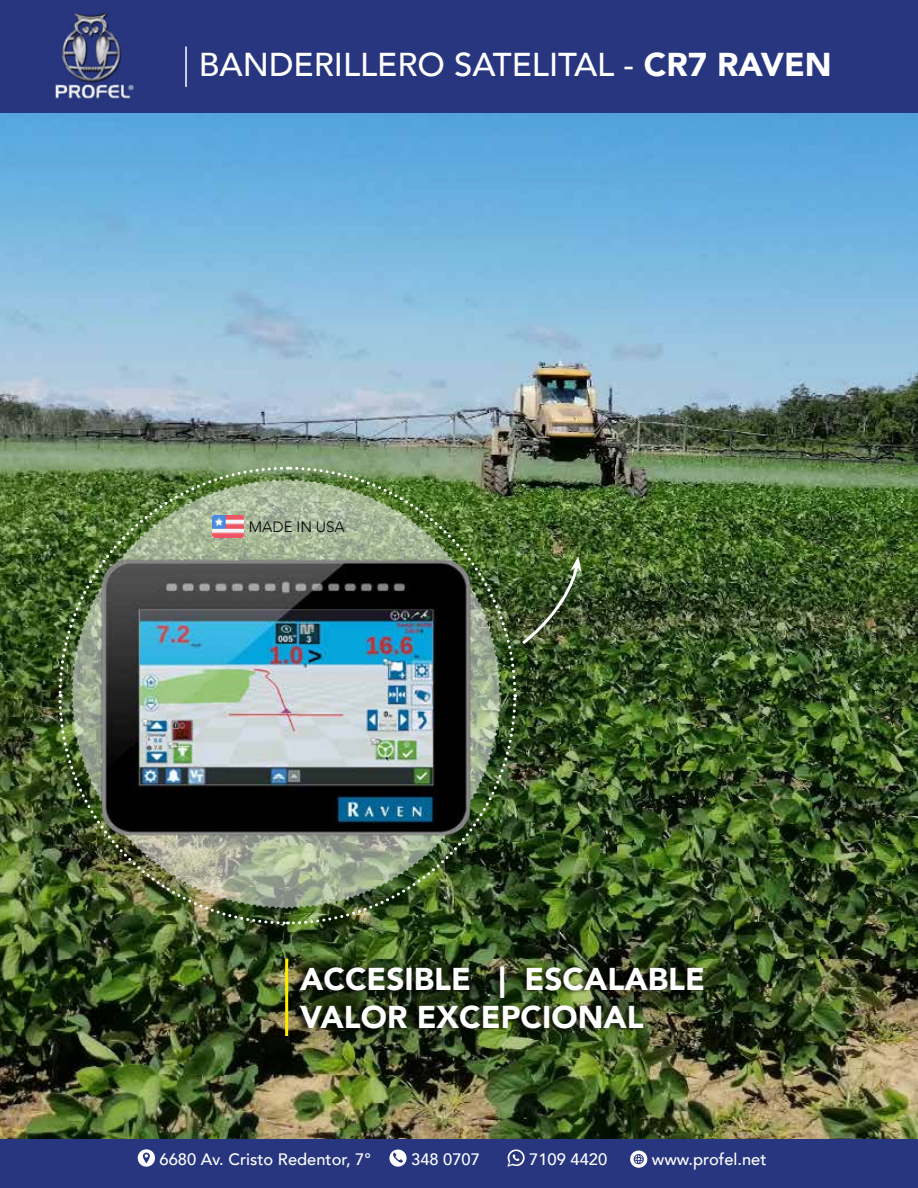
<style>
.page{position:relative;width:918px;height:1188px;background:#fff}
.page>*{position:absolute;margin:0;border:0;box-sizing:border-box;transform-origin:0 0}
.t1{font:500 33px "Avenir";color:#fff}
.t2{font:900 31.5px/37.8px "Avenir";color:#fff}
.t3{font:500 16.5px "Avenir";color:#fff}
.t4{font:300 15px "Avenir";color:#000}
.s1{font-weight:900}
</style>
<div class="page">
<img style="left:0;top:113px;width:918px;height:1026px">
<img style="left:519px;top:556px;width:63px;height:91px">
<div style="left:0;top:0;width:918px;height:113px;background:#27367e"></div>
<img style="left:55px;top:12px;width:79px;height:87px">
<div style="left:292px;top:964px;width:411px;height:69px;background:#000;opacity:.75"></div>
<hr style="left:185px;top:47px;width:2px;height:40px;background:#fff">
<hr style="left:285px;top:959px;width:3px;height:77px;background:#ffed00">
<div style="left:0;top:1139px;width:918px;height:49px;background:#27367e"></div>
<svg style="left:137px;top:1149px;width:18px;height:18px"></svg>
<svg style="left:389px;top:1150px;width:18px;height:17px"></svg>
<svg style="left:507px;top:1149px;width:18px;height:18px"></svg>
<svg style="left:630px;top:1151px;width:18px;height:17px"></svg>
<img style="left:290px;top:696px;width:228px;height:230px">
<img style="left:287px;top:465px;width:231px;height:228px">
<img style="left:57px;top:465px;width:228px;height:231px">
<img style="left:57px;top:698px;width:230px;height:228px">
<h1 class="t1" style="left:199px;top:36px;width:635px">BANDERILLERO SATELITAL - <span class="s1">CR7 RAVEN</span></h1>
<p class="t4" style="left:249px;top:518px;width:97px">MADE IN USA</p>
<h2 class="t2" style="left:300px;top:960px;width:406px">ACCESIBLE | ESCALABLE<br>VALOR EXCEPCIONAL</h2>
<p class="t3" style="left:160px;top:1145px;width:213px">6680 Av. Cristo Redentor, 7°</p>
<p class="t3" style="left:411px;top:1145px;width:70px">348 0707</p>
<p class="t3" style="left:529px;top:1145px;width:79px">7109 4420</p>
<p class="t3" style="left:652px;top:1145px;width:116px">www.profel.net</p>
</div>
